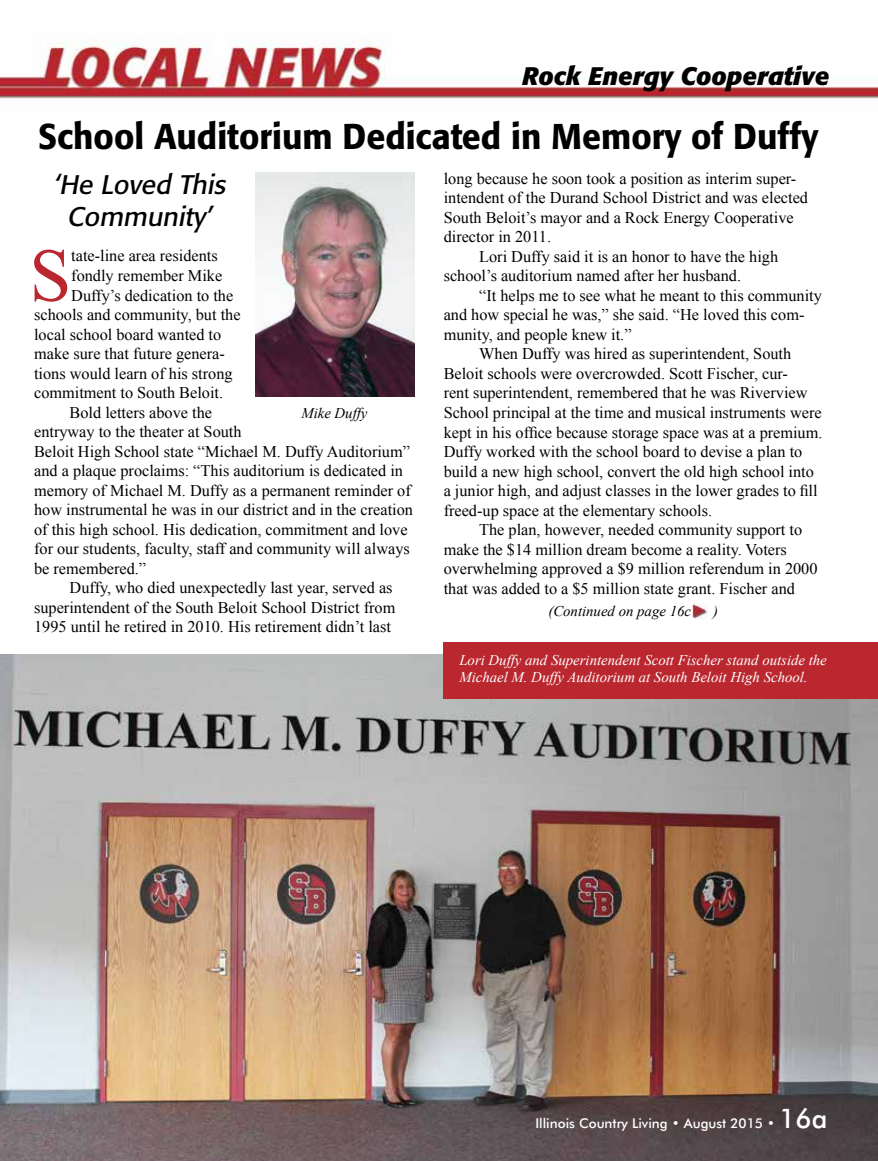
<style>
.page{position:relative;width:878px;height:1161px;background:#fff}
.page>*{position:absolute;margin:0;border:0;box-sizing:border-box;transform-origin:0 0}
.t1{font:75.3px "Times New Roman";color:#ba272f}
.t2{font:500 35.55px "Formata";color:#000;scale:.95 1}
.t3{font:italic 26.55px/32px "Formata";color:#000;text-align:center}
.t4{font:italic 700 25.2px "Formata";color:#000}
.t5{font:16.2px "Times New Roman";color:#000}
.t6{font:italic 14.85px/17.7px "Times New Roman";color:#fff}
.t7{font:italic 14.85px "Times New Roman";color:#000}
.t8{font:500 13.5px "Futura BT";color:#fff}
.s1{font-size:27px}
</style>
<div class="page">
<img style="left:692px;top:603px;width:15px;height:16px">
<img style="left:255px;top:172px;width:160px;height:225px">
<img style="left:0;top:654px;width:878px;height:507px">
<div style="left:443px;top:642px;width:435px;height:56px;background:#ba272f"></div>
<img style="left:0;top:39px;width:878px;height:60px">
<h3 class="t4" style="left:522px;top:61px;width:308px">Rock Energy Cooperative</h3>
<h2 class="t2" style="left:38px;top:114px;width:822px">School Auditorium Dedicated in Memory of Duffy</h2>
<h3 class="t3" style="left:53px;top:168px;width:179px">‘He Loved This<br>Community’</h3>
<p class="t5" style="left:443px;top:167px;width:354px">long because he soon took a position as interim super-</p>
<p class="t5" style="left:443px;top:187px;width:366px">intendent of the Durand School District and was elected</p>
<p class="t5" style="left:443px;top:206px;width:351px">South Beloit’s mayor and a Rock Energy Cooperative</p>
<p class="t5" style="left:443px;top:226px;width:109px">director in 2011.</p>
<p class="t5" style="left:479px;top:246px;width:300px">Lori Duffy said it is an honor to have the high</p>
<p class="t5" style="left:443px;top:265px;width:299px">school’s auditorium named after her husband.</p>
<p class="t5" style="left:479px;top:285px;width:344px">“It helps me to see what he meant to this community</p>
<p class="t5" style="left:443px;top:304px;width:362px">and how special he was,” she said. “He loved this com-</p>
<p class="t5" style="left:443px;top:324px;width:189px">munity, and people knew it.”</p>
<p class="t5" style="left:479px;top:343px;width:313px">When Duffy was hired as superintendent, South</p>
<p class="t5" style="left:443px;top:363px;width:346px">Beloit schools were overcrowded. Scott Fischer, cur-</p>
<p class="t5" style="left:443px;top:382px;width:365px">rent superintendent, remembered that he was Riverview</p>
<p class="t5" style="left:443px;top:402px;width:379px">School principal at the time and musical instruments were</p>
<p class="t5" style="left:443px;top:421px;width:380px">kept in his office because storage space was at a premium.</p>
<p class="t5" style="left:443px;top:441px;width:360px">Duffy worked with the school board to devise a plan to</p>
<p class="t5" style="left:443px;top:460px;width:372px">build a new high school, convert the old high school into</p>
<p class="t5" style="left:443px;top:480px;width:375px">a junior high, and adjust classes in the lower grades to fill</p>
<p class="t5" style="left:443px;top:499px;width:270px">freed-up space at the elementary schools.</p>
<p class="t5" style="left:479px;top:519px;width:324px">The plan, however, needed community support to</p>
<p class="t5" style="left:443px;top:538px;width:345px">make the $14 million dream become a reality. Voters</p>
<p class="t5" style="left:443px;top:558px;width:375px">overwhelming approved a $9 million referendum in 2000</p>
<p class="t5" style="left:443px;top:577px;width:353px">that was added to a $5 million state grant. Fischer and</p>
<p class="t7" style="left:548px;top:601px;width:144px">(Continued on page 16c</p>
<p class="t7" style="left:713px;top:601px;width:6px">)</p>
<h1 class="t1" style="left:29px;top:225px;width:43px">S</h1>
<p class="t5" style="left:71px;top:245px;width:148px">tate-line area residents</p>
<p class="t5" style="left:71px;top:265px;width:152px">fondly remember Mike</p>
<p class="t5" style="left:71px;top:284px;width:163px">Duffy’s dedication to the</p>
<p class="t5" style="left:34px;top:304px;width:208px">schools and community, but the</p>
<p class="t5" style="left:34px;top:323px;width:189px">local school board wanted to</p>
<p class="t5" style="left:34px;top:343px;width:192px">make sure that future genera-</p>
<p class="t5" style="left:34px;top:362px;width:200px">tions would learn of his strong</p>
<p class="t5" style="left:34px;top:382px;width:190px">commitment to South Beloit.</p>
<p class="t5" style="left:70px;top:401px;width:144px">Bold letters above the</p>
<p class="t5" style="left:34px;top:421px;width:209px">entryway to the theater at South</p>
<p class="t5" style="left:34px;top:440px;width:377px">Beloit High School state “Michael M. Duffy Auditorium”</p>
<p class="t5" style="left:34px;top:460px;width:370px">and a plaque proclaims: “This auditorium is dedicated in</p>
<p class="t5" style="left:34px;top:479px;width:378px">memory of Michael M. Duffy as a permanent reminder of</p>
<p class="t5" style="left:34px;top:499px;width:380px">how instrumental he was in our district and in the creation</p>
<p class="t5" style="left:34px;top:519px;width:375px">of this high school. His dedication, commitment and love</p>
<p class="t5" style="left:34px;top:538px;width:377px">for our students, faculty, staff and community will always</p>
<p class="t5" style="left:34px;top:558px;width:114px">be remembered.”</p>
<p class="t5" style="left:70px;top:577px;width:324px">Duffy, who died unexpectedly last year, served as</p>
<p class="t5" style="left:34px;top:597px;width:363px">superintendent of the South Beloit School District from</p>
<p class="t5" style="left:34px;top:616px;width:358px">1995 until he retired in 2010. His retirement didn’t last</p>
<p class="t7" style="left:301px;top:402px;width:68px">Mike Duffy</p>
<p class="t6" style="left:459px;top:651px;width:369px">Lori Duffy and Superintendent Scott Fischer stand outside the<br>Michael M. Duffy Auditorium at South Beloit High School.</p>
<p class="t8" style="left:535px;top:1115px;width:294px">Illinois Country Living • August 2015 • <span class="s1">16a</span></p>
</div>
